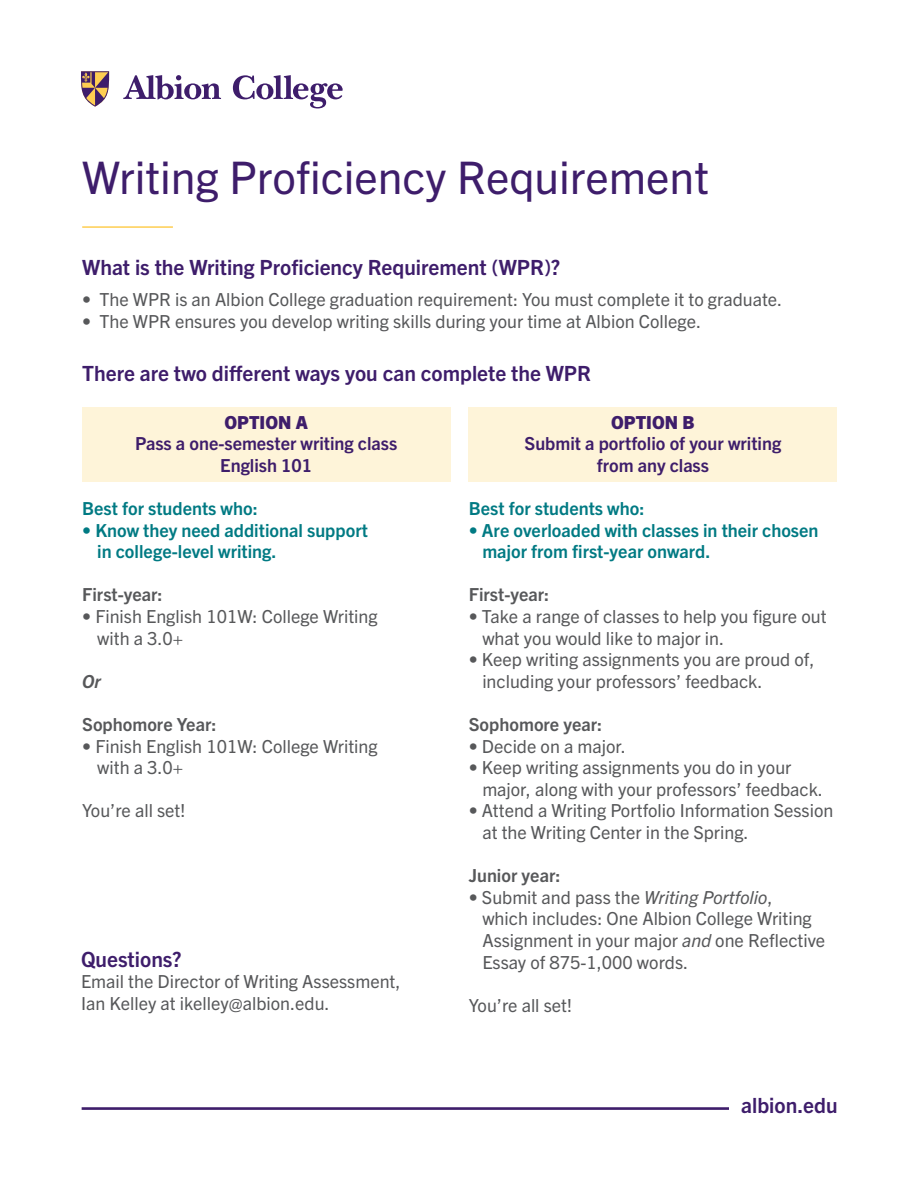
<style>
.page{position:relative;width:918px;height:1188px;background:#fff}
.page>*{position:absolute;margin:0;border:0;box-sizing:border-box;transform-origin:0 0}
.t1{font:45px "Trade Gothic Next LT Pro";color:#3e1d6b}
.t2{font:700 21px "Trade Gothic Next LT Pro";color:#3e1d6b}
.t3{font:18px/21.6px "Trade Gothic Next LT Pro";color:#57585a}
.t4{font:700 18px/21.6px "Trade Gothic Next LT Pro";color:#007a83}
.t5{font:700 18px "Trade Gothic Next LT Pro";color:#3e1d6b}
.t6{font:700 18px "Trade Gothic Next LT Pro";color:#57585a}
.t7{font:800 18px "Trade Gothic Next LT Pro";color:#3e1d6b}
.t8{font:italic 700 18px "Trade Gothic Next LT Pro";color:#57585a}
.s1{font-style:italic}
</style>
<div class="page">
<div style="left:82px;top:407px;width:368px;height:74px;background:#fef4d9"></div>
<div style="left:469px;top:407px;width:368px;height:74px;background:#fef4d9"></div>
<svg style="left:123px;top:75px;width:98px;height:24px"></svg>
<svg style="left:233px;top:75px;width:110px;height:33px"></svg>
<svg style="left:81px;top:71px;width:28px;height:36px"></svg>
<hr style="left:82px;top:226px;width:91px;height:2px;background:#fece51">
<hr style="left:82px;top:1107px;width:647px;height:3px;background:#3e1d6b">
<p class="t1" style="left:82px;top:147px;width:628px">Writing Proficiency Requirement</p>
<p class="t2" style="left:82px;top:253px;width:480px">What is the Writing Proficiency Requirement (WPR)?</p>
<p class="t3" style="left:82px;top:287px;width:702px">• The WPR is an Albion College graduation requirement: You must complete it to graduate.</p>
<p class="t3" style="left:82px;top:309px;width:620px">• The WPR ensures you develop writing skills during your time at Albion College.</p>
<p class="t2" style="left:82px;top:359px;width:510px">There are two different ways you can complete the WPR</p>
<p class="t7" style="left:225px;top:410px;width:85px">OPTION A</p>
<p class="t5" style="left:135px;top:431px;width:263px">Pass a one-semester writing class</p>
<p class="t5" style="left:220px;top:453px;width:94px">English 101</p>
<p class="t4" style="left:82px;top:496px;width:177px">Best for students who:</p>
<p class="t4" style="left:97px;top:518px;width:272px;text-indent:-15px">• Know they need additional support in college-level writing.</p>
<p class="t6" style="left:82px;top:582px;width:82px">First-year:</p>
<p class="t3" style="left:97px;top:604px;width:282px;text-indent:-15px">• Finish English 101W: College Writing with a 3.0+</p>
<p class="t8" style="left:82px;top:669px;width:20px">Or</p>
<p class="t6" style="left:82px;top:712px;width:136px">Sophomore Year:</p>
<p class="t3" style="left:97px;top:734px;width:282px;text-indent:-15px">• Finish English 101W: College Writing with a 3.0+</p>
<p class="t3" style="left:82px;top:799px;width:105px">You’re all set!</p>
<p class="t2" style="left:81px;top:944px;width:102px">Questions?</p>
<p class="t3" style="left:81px;top:970px;width:321px">Email the Director of Writing Assessment,<br>Ian Kelley at ikelley@albion.edu.</p>
<p class="t7" style="left:611px;top:410px;width:85px">OPTION B</p>
<p class="t5" style="left:525px;top:431px;width:258px">Submit a portfolio of your writing</p>
<p class="t5" style="left:597px;top:453px;width:114px">from any class</p>
<p class="t4" style="left:469px;top:496px;width:177px">Best for students who:</p>
<p class="t4" style="left:482px;top:518px;width:338px;text-indent:-14px">• Are overloaded with classes in their chosen major from first-year onward.</p>
<p class="t6" style="left:469px;top:582px;width:82px">First-year:</p>
<p class="t3" style="left:482px;top:604px;width:346px;text-indent:-14px">• Take a range of classes to help you figure out what you would like to major in.</p>
<p class="t3" style="left:482px;top:648px;width:334px;text-indent:-14px">• Keep writing assignments you are proud of, including your professors’ feedback.</p>
<p class="t6" style="left:469px;top:712px;width:135px">Sophomore year:</p>
<p class="t3" style="left:469px;top:734px;width:159px">• Decide on a major.</p>
<p class="t3" style="left:482px;top:756px;width:342px;text-indent:-14px">• Keep writing assignments you do in your major, along with your professors’ feedback.</p>
<p class="t3" style="left:482px;top:799px;width:353px;text-indent:-14px">• Attend a Writing Portfolio Information Session at the Writing Center in the Spring.</p>
<p class="t6" style="left:469px;top:863px;width:93px">Junior year:</p>
<p class="t3" style="left:482px;top:885px;width:344px;text-indent:-14px">• Submit and pass the <span class="s1">Writing Portfolio</span>,<br>which includes: One Albion College Writing Assignment in your major <span class="s1">and</span> one Reflective Essay of 875-1,000 words.</p>
<p class="t3" style="left:469px;top:993px;width:105px">You’re all set!</p>
<p class="t2" style="left:741px;top:1091px;width:98px">albion.edu</p>
</div>
